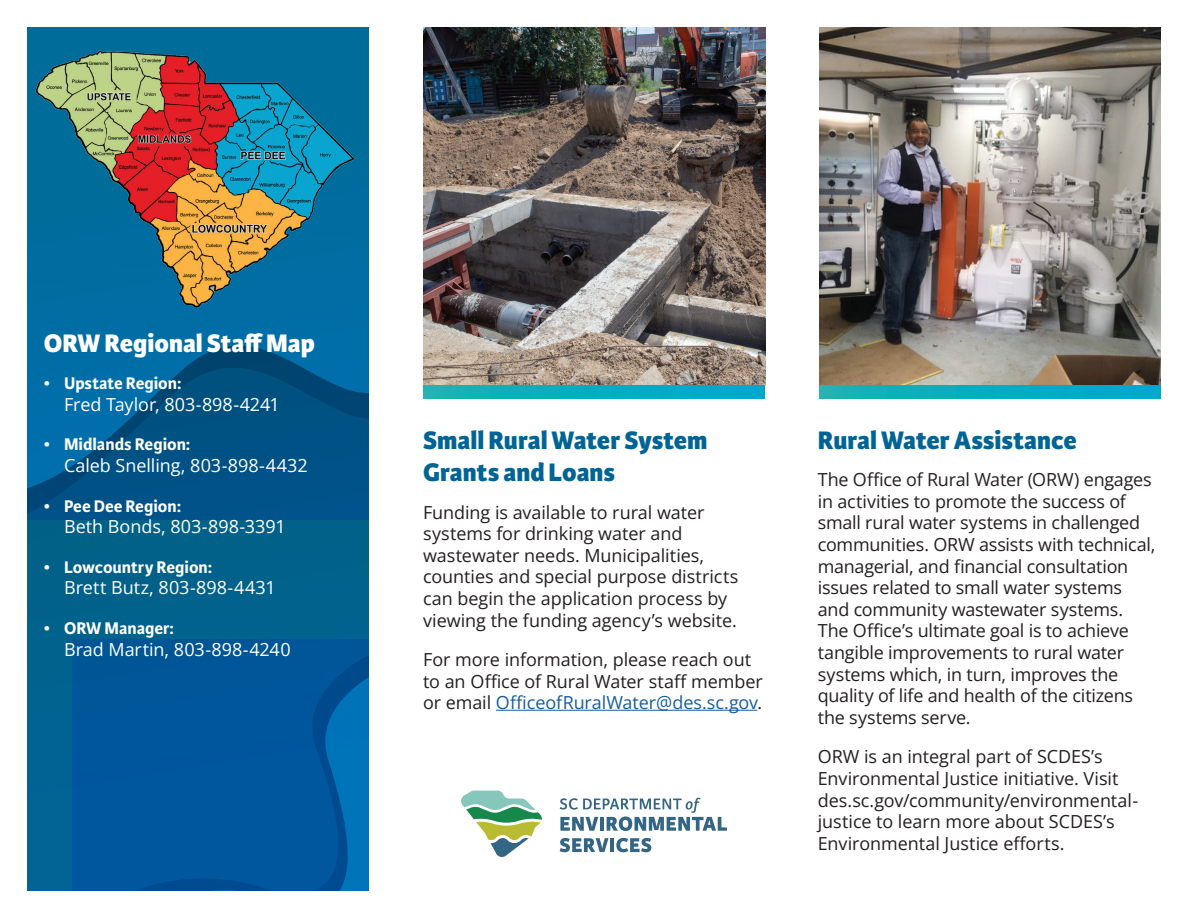
<style>
.page{position:relative;width:1188px;height:918px;background:#fff}
.page>*{position:absolute;margin:0;border:0;box-sizing:border-box;transform-origin:0 0}
.t1{font:800 27px/32.4px "Karmina Sans";color:#016495}
.t2{font:800 27px "Karmina Sans";color:#fff}
.t3{font:18px/21.6px "Open Sans";letter-spacing:-.005em;color:#231f20}
.t4{font:18px "Open Sans";letter-spacing:-.005em;color:#fff}
.t5{font:700 18px "Karmina Sans";color:#fff}
.s1{font-weight:400}
.s2{color:#175d9e}
</style>
<div class="page">
<svg style="left:27px;top:27px;width:342px;height:864px;background:#005c94"></svg>
<hr style="left:496px;top:710px;width:261px;height:1px;background:#175d9e">
<img style="left:819px;top:27px;width:342px;height:358px">
<img style="left:423px;top:27px;width:342px;height:358px">
<svg style="left:423px;top:385px;width:342px;height:13px;background:#07acbf"></svg>
<svg style="left:819px;top:385px;width:342px;height:13px;background:#07acbf"></svg>
<svg style="left:560px;top:798px;width:167px;height:33px"></svg>
<svg style="left:560px;top:838px;width:49px;height:14px"></svg>
<hr style="left:610px;top:838px;width:4px;height:14px;background:#336585">
<svg style="left:616px;top:838px;width:35px;height:14px"></svg>
<svg style="left:461px;top:791px;width:81px;height:66px"></svg>
<img style="left:30px;top:45px;width:335px;height:272px">
<h1 class="t2" style="left:44px;top:327px;width:273px">ORW Regional Staff Map</h1>
<p class="t5" style="left:44px;top:373px;width:139px"><span class="s1">•</span> Upstate Region:</p>
<p class="t4" style="left:64px;top:392px;width:217px">Fred Taylor, 803-898-4241</p>
<p class="t5" style="left:44px;top:434px;width:148px"><span class="s1">•</span> Midlands Region:</p>
<p class="t4" style="left:64px;top:453px;width:245px">Caleb Snelling, 803-898-4432</p>
<p class="t5" style="left:44px;top:495px;width:139px"><span class="s1">•</span> Pee Dee Region:</p>
<p class="t4" style="left:64px;top:514px;width:223px">Beth Bonds, 803-898-3391</p>
<p class="t5" style="left:44px;top:557px;width:170px"><span class="s1">•</span> Lowcountry Region:</p>
<p class="t4" style="left:64px;top:576px;width:213px">Brett Butz, 803-898-4431</p>
<p class="t5" style="left:44px;top:618px;width:132px"><span class="s1">•</span> ORW Manager:</p>
<p class="t4" style="left:64px;top:637px;width:228px">Brad Martin, 803-898-4240</p>
<h1 class="t1" style="left:423px;top:425px;width:286px">Small Rural Water System<br>Grants and Loans</h1>
<p class="t3" style="left:423px;top:501px;width:317px">Funding is available to rural water systems for drinking water and wastewater needs. Municipalities, counties and special purpose districts can begin the application process by viewing the funding agency’s website.</p>
<p class="t3" style="left:423px;top:648px;width:341px">For more information, please reach out to an Office of Rural Water staff member or email <span class="s2">OfficeofRuralWater@des.sc.gov</span>.</p>
<h1 class="t1" style="left:818px;top:425px;width:260px">Rural Water Assistance</h1>
<p class="t3" style="left:818px;top:468px;width:339px">The Office of Rural Water (ORW) engages in activities to promote the success of small rural water systems in challenged communities. ORW assists with technical, managerial, and financial consultation issues related to small water systems and community wastewater systems.<br>The Office’s ultimate goal is to achieve tangible improvements to rural water systems which, in turn, improves the quality of life and health of the citizens the systems serve.</p>
<p class="t3" style="left:818px;top:746px;width:322px">ORW is an integral part of SCDES’s Environmental Justice initiative. Visit des.sc.gov/community/environmental&shy;justice to learn more about SCDES’s Environmental Justice efforts.</p>
</div>
